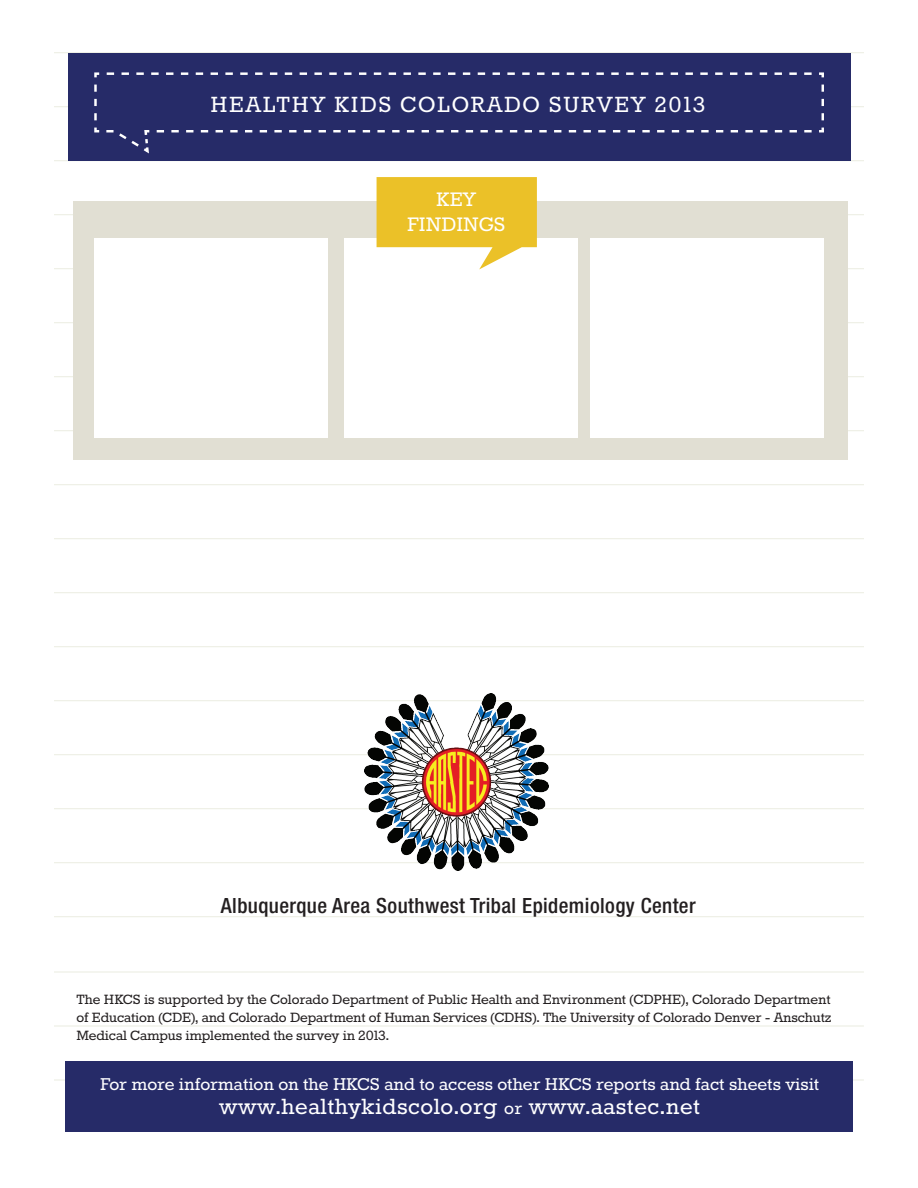
<style>
.page{position:relative;width:918px;height:1188px;background:#fff}
.page>*{position:absolute;margin:0;border:0;box-sizing:border-box;transform-origin:0 0}
.t1{font:27px "Rokkitt";letter-spacing:.02em;color:#fff}
.t2{font:27px "Rokkitt";letter-spacing:.06em;color:#fff}
.t3{font:24px/25.5px "Rokkitt";letter-spacing:.005em;color:#fff;text-align:center}
.t4{font:21px "Rokkitt";color:#fff}
.t5{font:500 condensed 21px "Helvetica Neue LT Std";letter-spacing:.02em;color:#231f20}
.t6{font:16.5px/18px "Rokkitt";letter-spacing:-.005em;color:#231f20;text-align:justify}
.s1{font-size:21px}
</style>
<div class="page">
<hr style="left:54px;top:106px;width:810px;height:1px;background:#ebede1">
<hr style="left:54px;top:160px;width:810px;height:1px;background:#ebede1">
<hr style="left:54px;top:214px;width:810px;height:1px;background:#ebede1">
<hr style="left:54px;top:268px;width:810px;height:1px;background:#ebede1">
<hr style="left:54px;top:322px;width:810px;height:1px;background:#ebede1">
<hr style="left:54px;top:376px;width:810px;height:1px;background:#ebede1">
<hr style="left:54px;top:430px;width:810px;height:1px;background:#ebede1">
<hr style="left:54px;top:484px;width:810px;height:1px;background:#ebede1">
<hr style="left:54px;top:538px;width:810px;height:1px;background:#ebede1">
<hr style="left:54px;top:592px;width:810px;height:1px;background:#ebede1">
<hr style="left:54px;top:646px;width:810px;height:1px;background:#ebede1">
<hr style="left:54px;top:700px;width:810px;height:1px;background:#ebede1">
<hr style="left:54px;top:754px;width:810px;height:1px;background:#ebede1">
<hr style="left:54px;top:808px;width:810px;height:1px;background:#ebede1">
<hr style="left:54px;top:862px;width:810px;height:1px;background:#ebede1">
<hr style="left:54px;top:916px;width:810px;height:1px;background:#ebede1">
<hr style="left:54px;top:972px;width:810px;height:1px;background:#ebede1">
<hr style="left:54px;top:1026px;width:810px;height:1px;background:#ebede1">
<hr style="left:54px;top:1080px;width:810px;height:1px;background:#ebede1">
<hr style="left:54px;top:52px;width:810px;height:1px;background:#ebede1">
<img style="left:365px;top:693px;width:184px;height:178px">
<div style="left:73px;top:201px;width:774px;height:258px;background:#e1dfd3"></div>
<div style="left:590px;top:239px;width:234px;height:199px;background:#fff"></div>
<div style="left:94px;top:239px;width:233px;height:199px;background:#fff"></div>
<div style="left:344px;top:239px;width:234px;height:199px;background:#fff"></div>
<svg style="left:377px;top:177px;width:160px;height:92px"></svg>
<div style="left:68px;top:53px;width:783px;height:108px;background:#262b68"></div>
<svg style="left:94px;top:72px;width:730px;height:82px"></svg>
<div style="left:65px;top:1061px;width:788px;height:71px;background:#262b68"></div>
<h1 class="t2" style="left:210px;top:92px;width:496px">HEALTHY KIDS COLORADO SURVEY 2013</h1>
<h2 class="t3" style="left:407px;top:187px;width:100px">KEY<br>FINDINGS</h2>
<p class="t5" style="left:221px;top:893px;width:476px">Albuquerque Area Southwest Tribal Epidemiology Center</p>
<p class="t6" style="left:77px;top:991px;width:756px">The HKCS is supported by the Colorado Department of Public Health and Environment (CDPHE), Colorado Department of Education (CDE), and Colorado Department of Human Services (CDHS). The University of Colorado Denver - Anschutz Medical Campus implemented the survey in 2013.</p>
<p class="t4" style="left:100px;top:1074px;width:721px">For more information on the HKCS and to access other HKCS reports and fact sheets visit</p>
<h1 class="t1" style="left:219px;top:1093px;width:482px">www.healthykidscolo.org <span class="s1">or</span> www.aastec.net</h1>
</div>
